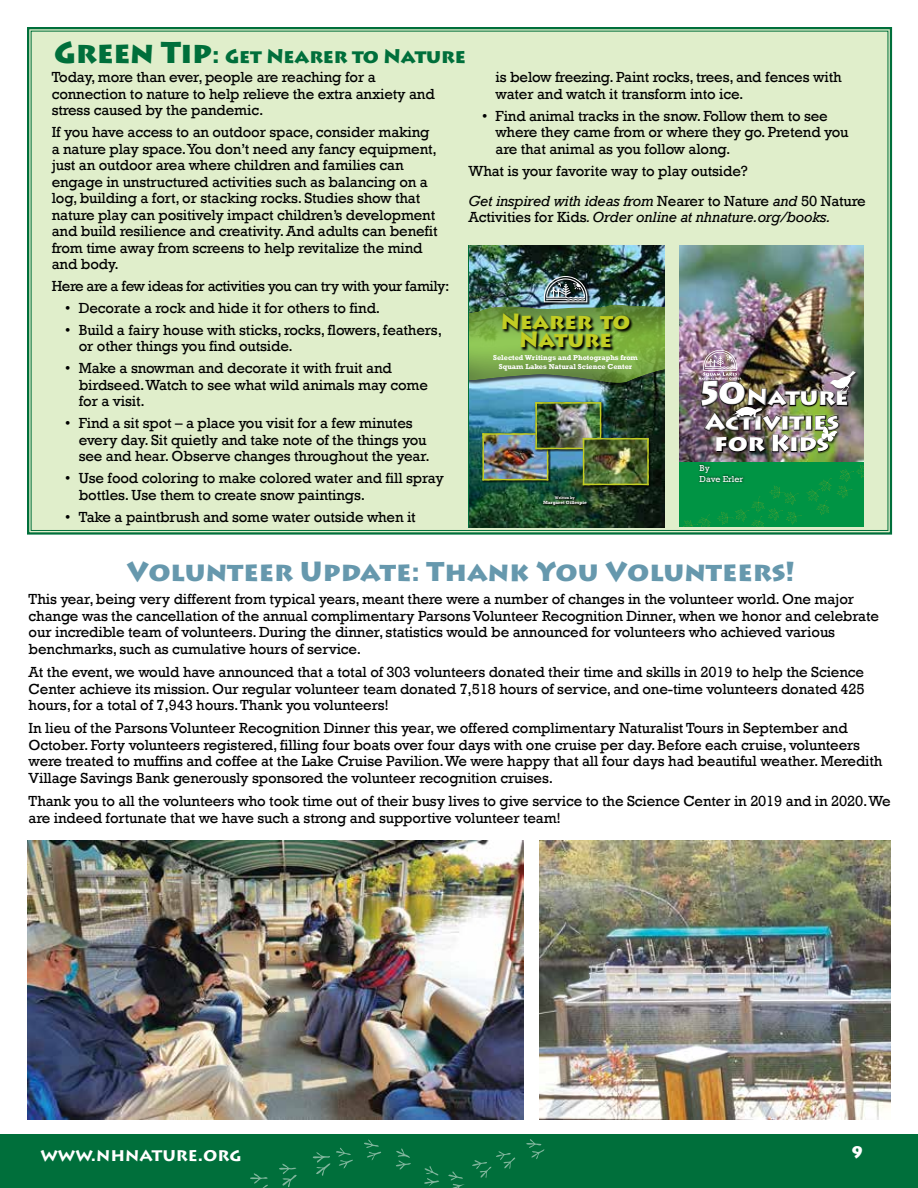
<style>
.page{position:relative;width:918px;height:1188px;background:#fff}
.page>*{position:absolute;margin:0;border:0;box-sizing:border-box;transform-origin:0 0}
.t1{font:900 33.45px "Lithos Pro";color:#fff}
.t2{font:900 27px "Lithos Pro";color:#6698ad}
.t3{font:900 22.8px "Lithos Pro";letter-spacing:-.02em;color:#fff;scale:1.08 1}
.t4{font:900 21.75px/17.9px "Lithos Pro";color:#c2cd23;text-align:center}
.t5{font:900 19.5px "Lithos Pro";letter-spacing:-.01em;color:#006f3b}
.t6{font:700 18px "Lithos Pro";color:#fff}
.t7{font:900 16.5px "Lithos Pro";color:#fff}
.t8{font:15px/16.5px "Rockwell";letter-spacing:-.01em;color:#000}
.t9{font:15px "Rockwell";letter-spacing:-.03em;color:#000}
.t10{font:italic 15px "Rockwell";letter-spacing:-.01em;color:#000}
.t11{font:9px/10.6px "Rockwell";color:#fff}
.t12{font:700 7.35px/8.6px "Rockwell";color:#fff;text-align:center}
.t13{font:700 4.65px "Rockwell";color:#fff}
.t14{font:700 4.5px/5.8px "Rockwell";color:#000}
.t15{font:700 3.9px "Rockwell";color:#fff}
.t16{font:700 3.45px "Rockwell";color:#000}
.s1{font-size:30px}
.s2{font-size:24px}
.s3{font-style:italic}
.s4{font-style:normal}
</style>
<div class="page">
<div style="left:0;top:1134px;width:918px;height:54px;background:#006f3b"></div>
<svg style="left:526px;top:1139px;width:19px;height:20px"></svg>
<svg style="left:448px;top:1151px;width:68px;height:37px"></svg>
<svg style="left:424px;top:1166px;width:15px;height:20px"></svg>
<svg style="left:396px;top:1148px;width:15px;height:22px"></svg>
<svg style="left:364px;top:1139px;width:17px;height:21px"></svg>
<svg style="left:313px;top:1148px;width:40px;height:28px"></svg>
<svg style="left:250px;top:1173px;width:18px;height:15px"></svg>
<svg style="left:279px;top:1163px;width:18px;height:24px"></svg>
<div style="left:27px;top:27px;width:866px;height:508px;background:#e0eecb"></div>
<img style="left:680px;top:246px;width:184px;height:215px">
<div style="left:715px;top:433px;width:116px;height:22px;background:#000;opacity:.75"></div>
<div style="left:829px;top:370px;width:30px;height:27px;background:#000;opacity:.75"></div>
<img style="left:699px;top:350px;width:157px;height:103px">
<svg style="left:679px;top:462px;width:188px;height:67px;background:#0c9748"></svg>
<img style="left:469px;top:246px;width:196px;height:281px">
<div style="left:469px;top:297px;width:196px;height:91px;background:#000;opacity:.75"></div>
<div style="left:543px;top:275px;width:47px;height:30px;background:#000;opacity:.91"></div>
<img style="left:469px;top:276px;width:196px;height:107px">
<div style="left:582px;top:437px;width:70px;height:51px;background:#000;opacity:.75"></div>
<img style="left:482px;top:402px;width:167px;height:83px">
<div style="left:543px;top:495px;width:47px;height:13px;background:#000;opacity:.85"></div>
<svg style="left:663px;top:246px;width:5px;height:3px"></svg>
<svg style="left:663px;top:527px;width:5px;height:5px"></svg>
<img style="left:27px;top:841px;width:496px;height:279px">
<img style="left:539px;top:841px;width:352px;height:279px">
<h3 class="t5" style="left:54px;top:44px;width:413px"><span class="s1">Green Tip</span><span class="s2">:</span> Get Nearer to Nature</h3>
<p class="t8" style="left:52px;top:69px;width:384px">Today, more than ever, people are reaching for a connection to nature to help relieve the extra anxiety and stress caused by the pandemic.</p>
<p class="t8" style="left:52px;top:124px;width:387px">If you have access to an outdoor space, consider making a nature play space. You don’t need any fancy equipment, just an outdoor area where children and families can engage in unstructured activities such as balancing on a log, building a fort, or stacking rocks. Studies show that nature play can positively impact children’s development and build resilience and creativity. And adults can benefit from time away from screens to help revitalize the mind and body.</p>
<p class="t9" style="left:52px;top:277px;width:399px">Here are a few ideas for activities you can try with your family:</p>
<p class="t8" style="left:65px;top:300px;width:317px">• Decorate a rock and hide it for others to find.</p>
<p class="t8" style="left:79px;top:322px;width:365px;text-indent:-14px">• Build a fairy house with sticks, rocks, flowers, feathers, or other things you find outside.</p>
<p class="t8" style="left:79px;top:360px;width:351px;text-indent:-14px">• Make a snowman and decorate it with fruit and birdseed. Watch to see what wild animals may come for a visit.</p>
<p class="t8" style="left:79px;top:415px;width:353px;text-indent:-14px">• Find a sit spot – a place you visit for a few minutes every day. Sit quietly and take note of the things you see and hear. Observe changes throughout the year.</p>
<p class="t8" style="left:79px;top:470px;width:367px;text-indent:-14px">• Use food coloring to make colored water and fill spray bottles. Use them to create snow paintings.</p>
<p class="t8" style="left:65px;top:509px;width:352px">• Take a paintbrush and some water outside when it</p>
<p class="t14" style="left:284px;top:283px;width:59px">nature since 1966. This compilation of writings by</p>
<p class="t14" style="left:284px;top:306px;width:70px">and waters of New Hampshire’s</p>
<p class="t14" style="left:284px;top:324px;width:83px">mammals, and plant life through words and pictures featuring the best</p>
<p class="t16" style="left:284px;top:366px;width:106px">Margaret Gillespie captures the essence of New Hampshire’s</p>
<p class="t8" style="left:496px;top:69px;width:348px">is below freezing. Paint rocks, trees, and fences with water and watch it transform into ice.</p>
<p class="t8" style="left:496px;top:108px;width:355px;text-indent:-14px">• Find animal tracks in the snow. Follow them to see where they came from or where they go. Pretend you are that animal as you follow along.</p>
<p class="t8" style="left:469px;top:156px;width:399px;line-height:30px">What is your favorite way to play outside?<br><span class="s3">Get inspired with ideas from</span> Nearer to Nature <span class="s3">and</span> 50 Nature</p>
<p class="t10" style="left:469px;top:208px;width:364px"><span class="s4">Activities for Kids</span>. Order online at nhnature.org/books.</p>
<h3 class="t4" style="left:501px;top:313px;width:131px">Nearer to<br>Nature</h3>
<p class="t12" style="left:493px;top:353px;width:146px">Selected Writings and Photographs from<br>Squam Lakes Natural Science Center</p>
<p class="t15" style="left:555px;top:495px;width:21px">Written by</p>
<p class="t13" style="left:543px;top:500px;width:45px">Margaret Gillespie</p>
<h1 class="t1" style="left:696px;top:373px;width:51px">50</h1>
<h3 class="t3" style="left:715px;top:429px;width:107px">for Kids</h3>
<h3 class="t3" style="left:746px;top:383px;width:96px">Nature</h3>
<h3 class="t3" style="left:705px;top:408px;width:126px">Activities</h3>
<p class="t11" style="left:700px;top:463px;width:45px">By<br>Dave Erler</p>
<h2 class="t2" style="left:127px;top:555px;width:669px">Volunteer Update: Thank You Volunteers!</h2>
<p class="t8" style="left:29px;top:591px;width:852px">This year, being very different from typical years, meant there were a number of changes in the volunteer world. One major change was the cancellation of the annual complimentary Parsons Volunteer Recognition Dinner, when we honor and celebrate our incredible team of volunteers. During the dinner, statistics would be announced for volunteers who achieved various benchmarks, such as cumulative hours of service.</p>
<p class="t8" style="left:29px;top:664px;width:838px;text-align:justify">At the event, we would have announced that a total of 303 volunteers donated their time and skills in 2019 to help the Science Center achieve its mission. Our regular volunteer team donated 7,518 hours of service, and one-time volunteers donated 425 hours, for a total of 7,943 hours. Thank you volunteers!</p>
<p class="t8" style="left:29px;top:720px;width:855px">In lieu of the Parsons Volunteer Recognition Dinner this year, we offered complimentary Naturalist Tours in September and October. Forty volunteers registered, filling four boats over four days with one cruise per day. Before each cruise, volunteers were treated to muffins and coffee at the Lake Cruise Pavilion. We were happy that all four days had beautiful weather. Meredith Village Savings Bank generously sponsored the volunteer recognition cruises.</p>
<p class="t8" style="left:29px;top:793px;width:864px">Thank you to all the volunteers who took time out of their busy lives to give service to the Science Center in 2019 and in 2020. We are indeed fortunate that we have such a strong and supportive volunteer team!</p>
<p class="t6" style="left:40px;top:1144px;width:202px">WWW.NHNATURE.ORG</p>
<p class="t7" style="left:851px;top:1142px;width:15px">9</p>
</div>
